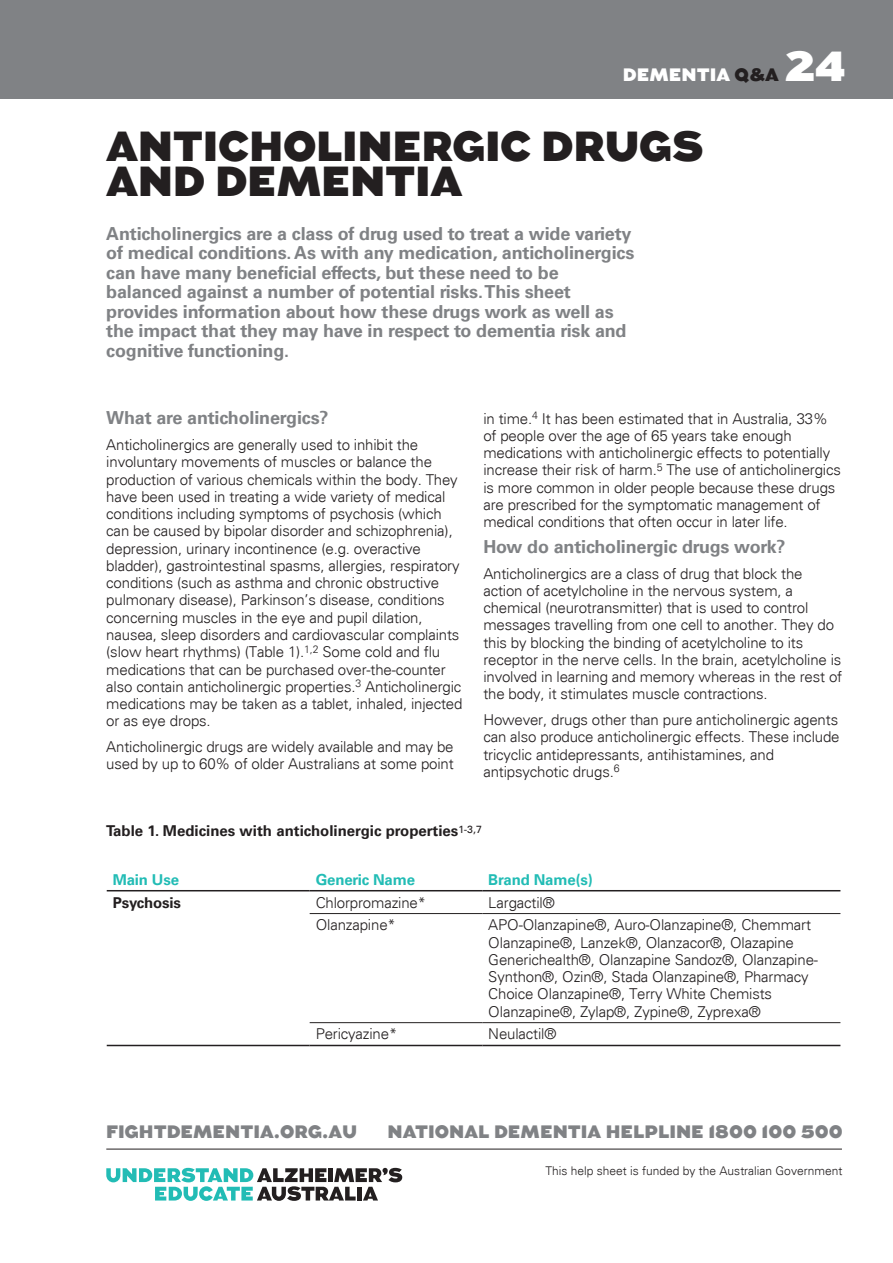
<style>
.page{position:relative;width:893px;height:1263px;background:#fff}
.page>*{position:absolute;margin:0;border:0;box-sizing:border-box;transform-origin:0 0}
.Heading_Large{font:900 42px/34.5px "Augustus";letter-spacing:-.01em;color:#231f20}
.Heading_Large-2{font:900 42px "Augustus";color:#fff}
.Introduction{font:700 18px/19.5px "Univers LT Std";letter-spacing:-.01em;color:#808285}
.Body_Copy{font:700 18px "Univers LT Std";letter-spacing:-.01em;color:#808285}
.FactSheet_Subtitle{font:900 18px "Augustus";color:#808285}
.t1{font:900 18px "Augustus";color:#fff}
.Body_Copy-2{font:300 15px/17.2px "Univers";letter-spacing:-.01em;color:#231f20}
._1_0_Bullet{font:300 15px/17.2px "Univers";letter-spacing:-.01em;color:#231f20}
._1_0_Bullet-2{font:700 15px "Univers LT Std";color:#231f20}
._1_0_Bullet-3{font:700 15px "Univers LT Std";letter-spacing:-.01em;color:#22bcb5}
.Body_Copy-3{font:300 12px "Univers";color:#231f20}
.s1{color:#231f20}
</style>
<div class="page">
<div style="left:0;top:0;width:893px;height:99px;background:#808285"></div>
<hr style="left:106px;top:1149px;width:736px;height:1px;background:#231f20">
<svg style="left:106px;top:1168px;width:296px;height:33px"></svg>
<hr style="left:107px;top:890px;width:203px;height:1px;background:#231f20">
<hr style="left:310px;top:890px;width:172px;height:1px;background:#231f20">
<hr style="left:482px;top:890px;width:358px;height:1px;background:#231f20">
<hr style="left:310px;top:913px;width:172px;height:1px;background:#231f20">
<hr style="left:482px;top:913px;width:358px;height:1px;background:#231f20">
<hr style="left:310px;top:1022px;width:172px;height:1px;background:#231f20">
<hr style="left:482px;top:1022px;width:358px;height:1px;background:#231f20">
<hr style="left:107px;top:1045px;width:203px;height:1px;background:#231f20">
<hr style="left:310px;top:1045px;width:172px;height:1px;background:#231f20">
<hr style="left:482px;top:1045px;width:358px;height:1px;background:#231f20">
<p class="Heading_Large-2" style="left:785px;top:41px;width:62px">24</p>
<p class="t1" style="left:623px;top:64px;width:158px">DEMENTIA <span class="s1">Q&amp;A</span></p>
<p class="Heading_Large" style="left:106px;top:130px;width:599px">ANTICHOLINERGIC DRUGS<br>AND DEMENTIA</p>
<p class="Introduction" style="left:106px;top:224px;width:530px">Anticholinergics are a class of drug used to treat a wide variety of medical conditions. As with any medication, anticholinergics can have many beneficial effects, but these need to be balanced against a number of potential risks. This sheet provides information about how these drugs work as well as the impact that they may have in respect to dementia risk and cognitive functioning.</p>
<p class="Body_Copy" style="left:106px;top:408px;width:224px">What are anticholinergics?</p>
<p class="Body_Copy-2" style="left:106px;top:436px;width:358px">Anticholinergics are generally used to inhibit the involuntary movements of muscles or balance the production of various chemicals within the body. They have been used in treating a wide variety of medical conditions including symptoms of psychosis (which can be caused by bipolar disorder and schizophrenia), depression, urinary incontinence (e.g. overactive bladder), gastrointestinal spasms, allergies, respiratory conditions (such as asthma and chronic obstructive pulmonary disease), Parkinson’s disease, conditions concerning muscles in the eye and pupil dilation, nausea, sleep disorders and cardiovascular complaints (slow heart rhythms) (Table 1).<sup>1,2</sup> Some cold and flu medications that can be purchased over-the-counter also contain anticholinergic properties.<sup>3</sup> Anticholinergic medications may be taken as a tablet, inhaled, injected or as eye drops.</p>
<p class="Body_Copy-2" style="left:106px;top:738px;width:349px">Anticholinergic drugs are widely available and may be used by up to 60% of older Australians at some point</p>
<p class="Body_Copy-2" style="left:483px;top:410px;width:359px">in time.<sup>4</sup> It has been estimated that in Australia, 33% of people over the age of 65 years take enough medications with anticholinergic effects to potentially increase their risk of harm.<sup>5</sup> The use of anticholinergics is more common in older people because these drugs are prescribed for the symptomatic management of medical conditions that often occur in later life.</p>
<p class="Body_Copy" style="left:483px;top:536px;width:304px">How do anticholinergic drugs work?</p>
<p class="Body_Copy-2" style="left:483px;top:565px;width:360px">Anticholinergics are a class of drug that block the action of acetylcholine in the nervous system, a chemical (neurotransmitter) that is used to control messages travelling from one cell to another. They do this by blocking the binding of acetylcholine to its receptor in the nerve cells. In the brain, acetylcholine is involved in learning and memory whereas in the rest of the body, it stimulates muscle contractions.</p>
<p class="Body_Copy-2" style="left:483px;top:711px;width:358px">However, drugs other than pure anticholinergic agents can also produce anticholinergic effects. These include tricyclic antidepressants, antihistamines, and antipsychotic drugs.<sup>6</sup></p>
<p class="_1_0_Bullet-2" style="left:106px;top:822px;width:377px">Table 1. Medicines with anticholinergic properties<sup>1-3,7</sup></p>
<p class="_1_0_Bullet-3" style="left:113px;top:871px;width:68px">Main Use</p>
<p class="_1_0_Bullet-3" style="left:316px;top:871px;width:101px">Generic Name</p>
<p class="_1_0_Bullet-3" style="left:488px;top:871px;width:106px">Brand Name(s)</p>
<p class="_1_0_Bullet-2" style="left:113px;top:893px;width:70px">Psychosis</p>
<p class="_1_0_Bullet" style="left:316px;top:894px;width:112px">Chlorpromazine*</p>
<p class="_1_0_Bullet" style="left:488px;top:894px;width:68px">Largactil®</p>
<p class="_1_0_Bullet" style="left:316px;top:916px;width:82px">Olanzapine*</p>
<p class="_1_0_Bullet" style="left:488px;top:916px;width:331px">APO-Olanzapine®, Auro-Olanzapine®, Chemmart Olanzapine®, Lanzek®, Olanzacor®, Olazapine Generichealth®, Olanzapine Sandoz®, Olanzapine-Synthon®, Ozin®, Stada Olanzapine®, Pharmacy Choice Olanzapine®, Terry White Chemists Olanzapine®, Zylap®, Zypine®, Zyprexa®</p>
<p class="_1_0_Bullet" style="left:316px;top:1025px;width:83px">Pericyazine*</p>
<p class="_1_0_Bullet" style="left:488px;top:1025px;width:70px">Neulactil®</p>
<p class="FactSheet_Subtitle" style="left:106px;top:1121px;width:252px">FIGHTDEMENTIA.ORG.AU</p>
<p class="FactSheet_Subtitle" style="left:387px;top:1121px;width:457px">NATIONAL DEMENTIA HELPLINE 1800 100 500</p>
<p class="Body_Copy-3" style="left:546px;top:1164px;width:298px">This help sheet is funded by the Australian Government</p>
</div>
